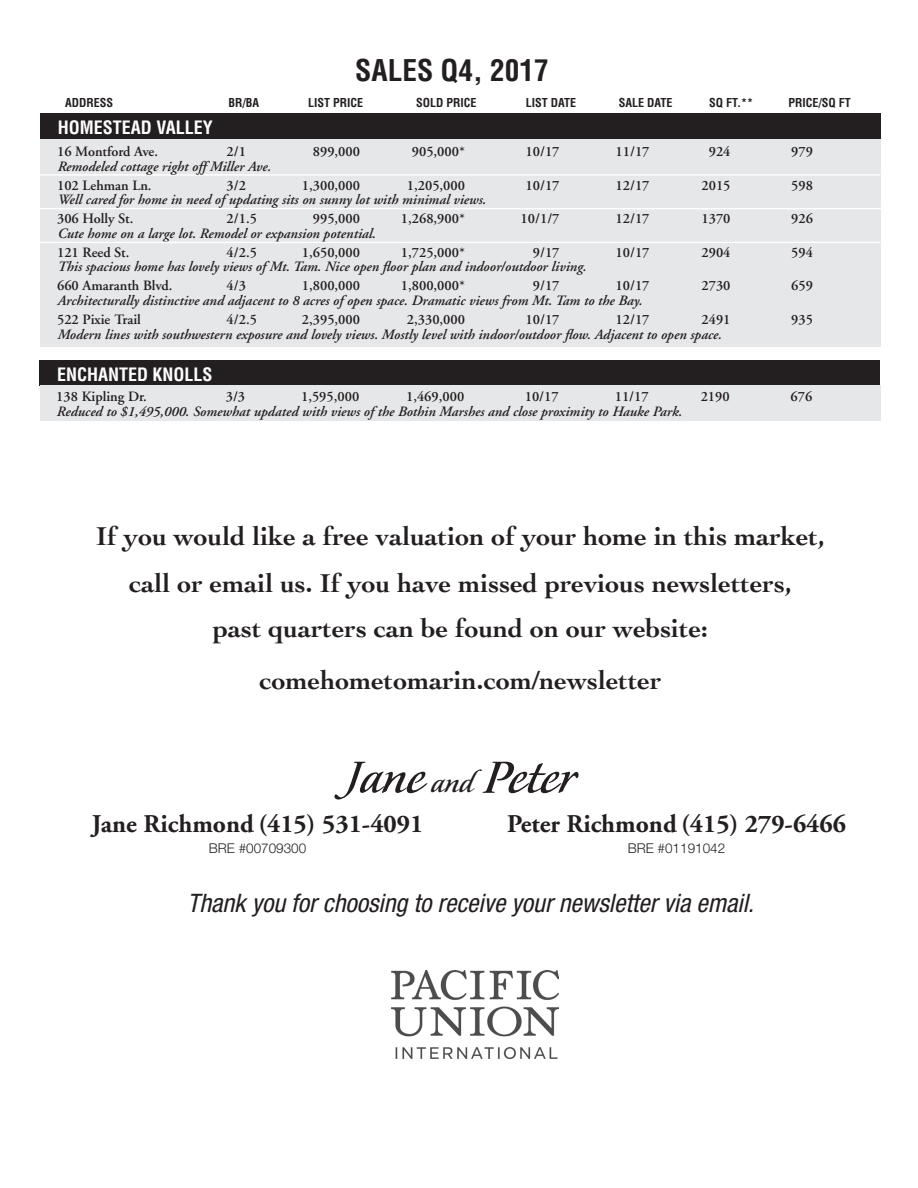
<style>
.page{position:relative;width:918px;height:1188px;background:#fff}
.page>*{position:absolute;margin:0;border:0;box-sizing:border-box;transform-origin:0 0}
.t1{font:57px "Florens LP";color:#231f20}
.t2{font:700 condensed 29.25px "Helvetica";color:#231f20}
.t3{font:700 27px "Cochin";color:#231f20}
.t4{font:700 25.5px "Adobe Garamond";color:#231f20}
.t5{font:italic condensed 25.5px "Helvetica Neue";color:#231f20}
.top_of_tab_para{font:700 condensed 18px "Helvetica";color:#fff}
.t6{font:italic 600 14.25px "Adobe Garamond";color:#231f20}
.t7{font:600 14.25px "Adobe Garamond";color:#231f20}
.t8{font:300 13.5px "Helvetica Neue";color:#231f20}
.t9{font:700 condensed 12px "Helvetica";color:#231f20}
.s1{font-size:34.5px}
</style>
<div class="page">
<div style="left:41px;top:139px;width:840px;height:208px;background:#e6e7e9"></div>
<div style="left:40px;top:114px;width:840px;height:25px;background:#231f20"></div>
<hr style="left:32px;top:174px;width:848px;height:2px;background:#fff">
<hr style="left:33px;top:208px;width:848px;height:1px;background:#fff">
<hr style="left:32px;top:242px;width:848px;height:1px;background:#fff">
<div style="left:40px;top:360px;width:840px;height:26px;background:#231f20"></div>
<div style="left:40px;top:385px;width:840px;height:36px;background:#e6e7e9"></div>
<img style="left:391px;top:970px;width:168px;height:88px">
<p class="t2" style="left:355px;top:52px;width:195px">SALES Q4, 2017</p>
<p class="t9" style="left:65px;top:95px;width:50px">ADDRESS</p>
<p class="t9" style="left:229px;top:95px;width:32px">BR/BA</p>
<p class="t9" style="left:308px;top:95px;width:57px">LIST PRICE</p>
<p class="t9" style="left:416px;top:95px;width:62px">SOLD PRICE</p>
<p class="t9" style="left:526px;top:95px;width:52px">LIST DATE</p>
<p class="t9" style="left:619px;top:95px;width:55px">SALE DATE</p>
<p class="t9" style="left:709px;top:95px;width:45px">SQ FT.**</p>
<p class="t9" style="left:788px;top:95px;width:64px">PRICE/SQ FT</p>
<p class="top_of_tab_para" style="left:58px;top:116px;width:156px">HOMESTEAD VALLEY</p>
<p class="t7" style="left:57px;top:144px;width:102px">16 Montford Ave.</p>
<p class="t7" style="left:227px;top:144px;width:21px">2/1</p>
<p class="t7" style="left:313px;top:144px;width:49px">899,000</p>
<p class="t7" style="left:412px;top:144px;width:55px">905,000*</p>
<p class="t7" style="left:526px;top:144px;width:36px">10/17</p>
<p class="t7" style="left:616px;top:144px;width:36px">11/17</p>
<p class="t7" style="left:709px;top:144px;width:23px">924</p>
<p class="t7" style="left:791px;top:144px;width:23px">979</p>
<p class="t6" style="left:57px;top:158px;width:215px">Remodeled cottage right off Miller Ave.</p>
<p class="t7" style="left:57px;top:177px;width:96px">102 Lehman Ln.</p>
<p class="t7" style="left:227px;top:177px;width:21px">3/2</p>
<p class="t7" style="left:302px;top:177px;width:60px">1,300,000</p>
<p class="t7" style="left:407px;top:177px;width:60px">1,205,000</p>
<p class="t7" style="left:526px;top:177px;width:36px">10/17</p>
<p class="t7" style="left:616px;top:177px;width:36px">12/17</p>
<p class="t7" style="left:702px;top:177px;width:31px">2015</p>
<p class="t7" style="left:791px;top:177px;width:23px">598</p>
<p class="t6" style="left:57px;top:192px;width:430px">Well cared for home in need of updating sits on sunny lot with minimal views.</p>
<p class="t7" style="left:57px;top:211px;width:78px">306 Holly St.</p>
<p class="t7" style="left:227px;top:211px;width:32px">2/1.5</p>
<p class="t7" style="left:313px;top:211px;width:49px">995,000</p>
<p class="t7" style="left:401px;top:211px;width:66px">1,268,900*</p>
<p class="t7" style="left:521px;top:211px;width:40px">10/1/7</p>
<p class="t7" style="left:616px;top:211px;width:36px">12/17</p>
<p class="t7" style="left:702px;top:211px;width:31px">1370</p>
<p class="t7" style="left:791px;top:211px;width:23px">926</p>
<p class="t6" style="left:57px;top:225px;width:320px">Cute home on a large lot. Remodel or expansion potential.</p>
<p class="t7" style="left:57px;top:244px;width:74px">121 Reed St.</p>
<p class="t7" style="left:227px;top:244px;width:32px">4/2.5</p>
<p class="t7" style="left:302px;top:244px;width:60px">1,650,000</p>
<p class="t7" style="left:401px;top:244px;width:66px">1,725,000*</p>
<p class="t7" style="left:533px;top:244px;width:28px">9/17</p>
<p class="t7" style="left:616px;top:244px;width:36px">10/17</p>
<p class="t7" style="left:702px;top:244px;width:31px">2904</p>
<p class="t7" style="left:791px;top:244px;width:23px">594</p>
<p class="t6" style="left:57px;top:259px;width:530px">This spacious home has lovely views of Mt. Tam. Nice open floor plan and indoor/outdoor living.</p>
<p class="t7" style="left:57px;top:278px;width:117px">660 Amaranth Blvd.</p>
<p class="t7" style="left:227px;top:278px;width:21px">4/3</p>
<p class="t7" style="left:302px;top:278px;width:60px">1,800,000</p>
<p class="t7" style="left:401px;top:278px;width:66px">1,800,000*</p>
<p class="t7" style="left:533px;top:278px;width:28px">9/17</p>
<p class="t7" style="left:616px;top:278px;width:36px">10/17</p>
<p class="t7" style="left:702px;top:278px;width:31px">2730</p>
<p class="t7" style="left:791px;top:278px;width:23px">659</p>
<p class="t6" style="left:57px;top:293px;width:587px">Architecturally distinctive and adjacent to 8 acres of open space. Dramatic views from Mt. Tam to the Bay.</p>
<p class="t7" style="left:57px;top:312px;width:85px">522 Pixie Trail</p>
<p class="t7" style="left:227px;top:312px;width:32px">4/2.5</p>
<p class="t7" style="left:302px;top:312px;width:60px">2,395,000</p>
<p class="t7" style="left:407px;top:312px;width:60px">2,330,000</p>
<p class="t7" style="left:526px;top:312px;width:36px">10/17</p>
<p class="t7" style="left:616px;top:312px;width:36px">12/17</p>
<p class="t7" style="left:702px;top:312px;width:31px">2491</p>
<p class="t7" style="left:791px;top:312px;width:23px">935</p>
<p class="t6" style="left:57px;top:326px;width:666px">Modern lines with southwestern exposure and lovely views. Mostly level with indoor/outdoor flow. Adjacent to open space.</p>
<p class="top_of_tab_para" style="left:57px;top:363px;width:157px">ENCHANTED KNOLLS</p>
<p class="t7" style="left:56px;top:389px;width:92px">138 Kipling Dr.</p>
<p class="t7" style="left:226px;top:389px;width:21px">3/3</p>
<p class="t7" style="left:301px;top:389px;width:60px">1,595,000</p>
<p class="t7" style="left:406px;top:389px;width:60px">1,469,000</p>
<p class="t7" style="left:525px;top:389px;width:36px">10/17</p>
<p class="t7" style="left:615px;top:389px;width:36px">11/17</p>
<p class="t7" style="left:701px;top:389px;width:31px">2190</p>
<p class="t7" style="left:790px;top:389px;width:23px">676</p>
<p class="t6" style="left:56px;top:403px;width:627px">Reduced to $1,495,000. Somewhat updated with views of the Bothin Marshes and close proximity to Hauke Park.</p>
<p class="t3" style="left:96px;top:518px;width:730px">If you would like a free valuation of your home in this market,</p>
<p class="t3" style="left:129px;top:565px;width:664px">call or email us. If you have missed previous newsletters,</p>
<p class="t3" style="left:213px;top:610px;width:497px">past quarters can be found on our website:</p>
<p class="t3" style="left:260px;top:662px;width:403px">comehometomarin.com/newsletter</p>
<p class="t1" style="left:344px;top:749px;width:234px">Jane <span class="s1">and</span> Peter</p>
<p class="t4" style="left:92px;top:810px;width:333px">Jane Richmond (415) 531-4091</p>
<p class="t8" style="left:209px;top:840px;width:99px">BRE #00709300</p>
<p class="t4" style="left:507px;top:810px;width:341px">Peter Richmond (415) 279-6466</p>
<p class="t8" style="left:628px;top:840px;width:99px">BRE #01191042</p>
<p class="t5" style="left:188px;top:888px;width:568px">Thank you for choosing to receive your newsletter via email.</p>
</div>
